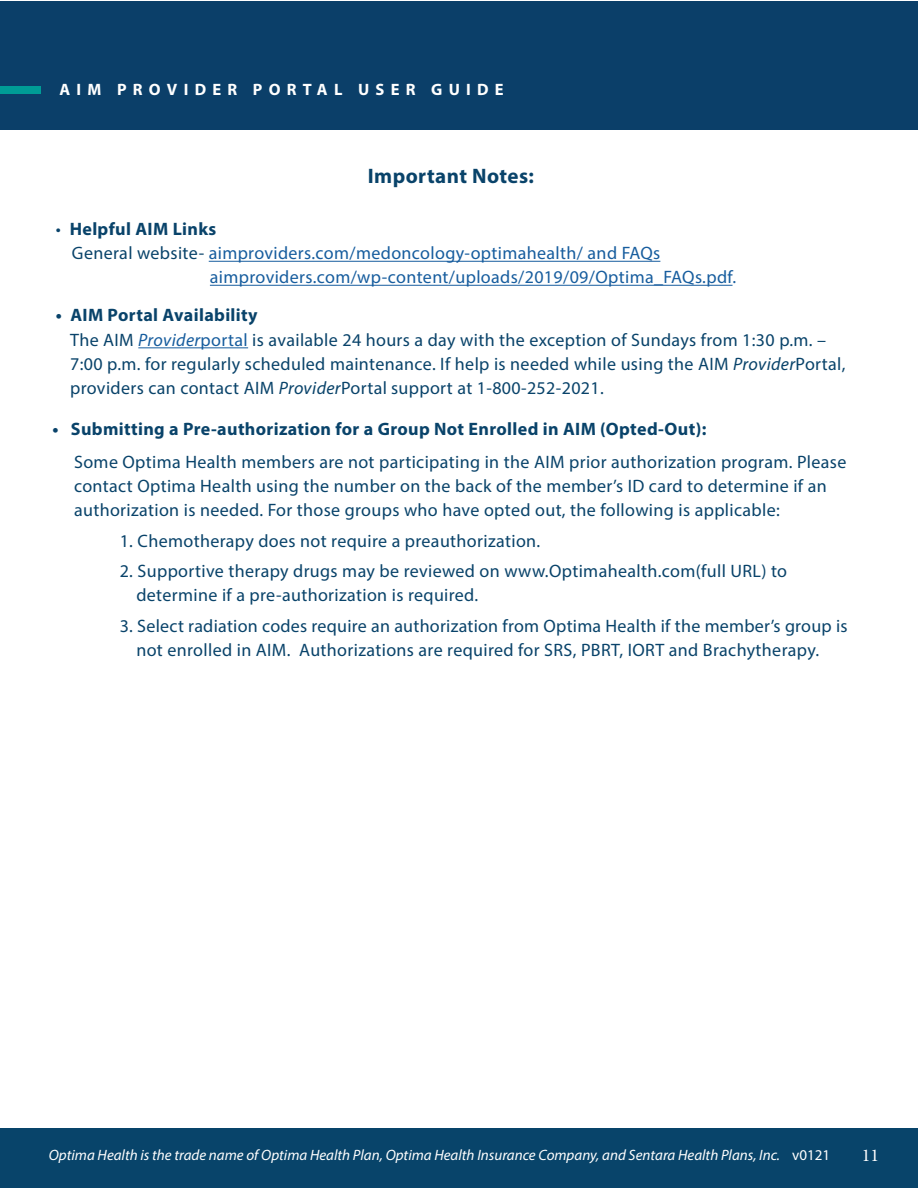
<style>
.page{position:relative;width:918px;height:1188px;background:#fff}
.page>*{position:absolute;margin:0;border:0;box-sizing:border-box;transform-origin:0 0}
.Paragraph_Style_1{font:700 21px "Myriad Pro";letter-spacing:.02em;color:#09436a}
.Paragraph_Style_1-2{font:18px/24px "Myriad Pro";letter-spacing:.02em;color:#09436a}
.Paragraph_Style_1-3{font:18px "Myriad Pro";letter-spacing:.02em;color:#175d9e}
.Paragraph_Style_1-4{font:700 18px "Myriad Pro";letter-spacing:.02em;color:#09436a}
.t1{font:18px "Minion Pro";color:#fff}
.t2{font:700 16.5px "Myriad Pro";letter-spacing:.38em;color:#fff}
.t3{font:italic 15px "Myriad Pro";color:#fff}
.t4{font:15px "Myriad Pro";color:#fff}
.s1{font-weight:400}
.s2{color:#09436a}
.s3{font-style:italic;color:#175d9e}
.s4{color:#175d9e}
.s5{font-style:italic}
</style>
<div class="page">
<div style="left:0;top:2px;width:918px;height:128px;background:#0b3f69"></div>
<div style="left:0;top:86px;width:40px;height:7px;background:#009c96"></div>
<hr style="left:138px;top:347px;width:110px;height:1px;background:#175d9e">
<div style="left:0;top:1128px;width:918px;height:60px;background:#08446a"></div>
<hr style="left:209px;top:261px;width:451px;height:1px;background:#175d9e">
<hr style="left:210px;top:285px;width:523px;height:1px;background:#175d9e">
<p class="t2" style="left:60px;top:79px;width:446px">AIM PROVIDER PORTAL USER GUIDE</p>
<p class="Paragraph_Style_1" style="left:368px;top:162px;width:168px">Important Notes:</p>
<p class="Paragraph_Style_1-4" style="left:56px;top:218px;width:162px"><span class="s1">•</span> Helpful AIM Links</p>
<p class="Paragraph_Style_1-3" style="left:72px;top:242px;width:590px"><span class="s2">General website-</span> aimproviders.com/medoncology-optimahealth/ and FAQs</p>
<p class="Paragraph_Style_1-3" style="left:210px;top:266px;width:528px">aimproviders.com/wp-content/uploads/2019/09/Optima_FAQs.pdf.</p>
<p class="Paragraph_Style_1-4" style="left:56px;top:303px;width:203px">• AIM Portal Availability</p>
<p class="Paragraph_Style_1-2" style="left:70px;top:328px;width:777px">The AIM <span class="s3">Provider</span><span class="s4">portal</span> is available 24 hours a day with the exception of Sundays from 1:30 p.m. –<br>7:00 p.m. for regularly scheduled maintenance. If help is needed while using the AIM <span class="s5">Provider</span>Portal, providers can contact AIM <span class="s5">Provider</span>Portal support at 1-800-252-2021.</p>
<p class="Paragraph_Style_1-4" style="left:53px;top:417px;width:655px">• Submitting a Pre-authorization for a Group Not Enrolled in AIM (Opted-Out):</p>
<p class="Paragraph_Style_1-2" style="left:74px;top:450px;width:774px">Some Optima Health members are not participating in the AIM prior authorization program. Please contact Optima Health using the number on the back of the member’s ID card to determine if an authorization is needed. For those groups who have opted out, the following is applicable:</p>
<p class="Paragraph_Style_1-2" style="left:120px;top:528px;width:422px">1. Chemotherapy does not require a preauthorization.</p>
<p class="Paragraph_Style_1-2" style="left:136px;top:559px;width:652px;text-indent:-17px">2. Supportive therapy drugs may be reviewed on www.Optimahealth.com(full URL) to determine if a pre-authorization is required.</p>
<p class="Paragraph_Style_1-2" style="left:136px;top:614px;width:713px;text-indent:-17px">3. Select radiation codes require an authorization from Optima Health if the member’s group is not enrolled in AIM. Authorizations are required for SRS, PBRT, IORT and Brachytherapy.</p>
<p class="t3" style="left:49px;top:1146px;width:733px">Optima Health is the trade name of Optima Health Plan, Optima Health Insurance Company, and Sentara Health Plans, Inc.</p>
<p class="t4" style="left:792px;top:1146px;width:39px">v0121</p>
<p class="t1" style="left:862px;top:1143px;width:19px">11</p>
</div>
